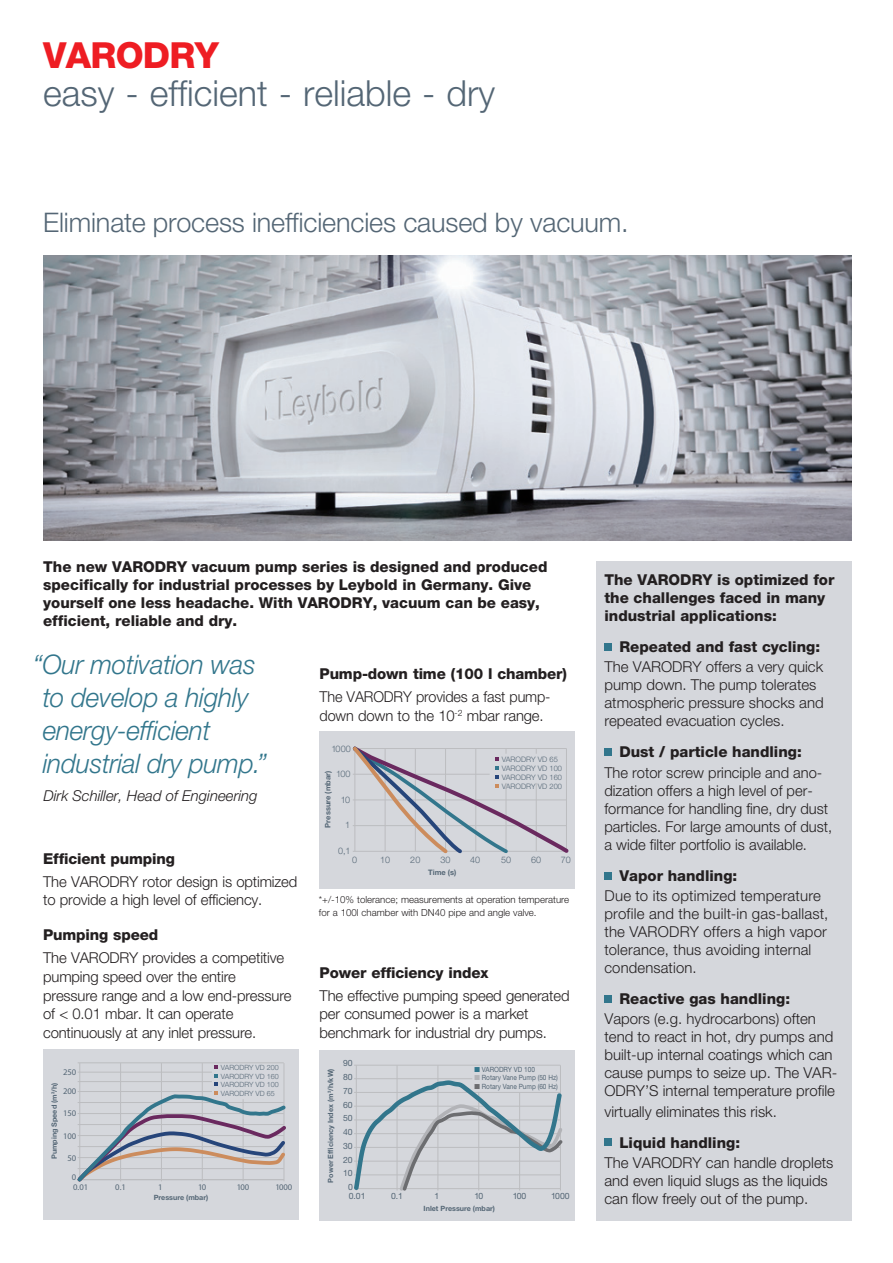
<style>
.page{position:relative;width:893px;height:1263px;background:#fff}
.page>*{position:absolute;margin:0;border:0;box-sizing:border-box;transform-origin:0 0}
.Head_24_innen{font:300 36px "Helvetica Neue LTW1 G";color:#546675}
.Head_24_innen-2{font:800 36px "Helvetica Neue LTW1 G";letter-spacing:-.02em;color:#ee1d23}
.t1{font:italic 300 27px/33px "Helvetica Neue LTW1 G";letter-spacing:-.01em;color:#32768c}
.t2{font:300 27px "Helvetica Neue LTW1 G";letter-spacing:-.005em;color:#546675}
.Copy{font:300 15px/18px "Helvetica Neue LTW1 G";color:#231f20}
.Copy-2{font:800 15px/18px "Helvetica Neue LTW1 G";color:#231f20}
.Copy-3{font:300 15px/18.8px "Helvetica Neue LTW1 G";color:#231f20;scale:.96 1}
.t3{font:italic 300 15px "Helvetica Neue LTW1 G";color:#231f20}
.Copy-4{font:300 9.75px/13.5px "Helvetica Neue LTW1 G";color:#231f20}
.t4{font:300 9px "Helvetica Neue LTW1 G";color:#546675}
.t5{font:8.7px/10.2px "Helvetica Neue LT Std";color:#546675}
.t6{font:300 7.5px/9px "Helvetica Neue LTW1 G";color:#546675}
.t7{font:700 7.5px "Helvetica Neue LT Std";color:#546675}
.t8{font:700 7.2px "Helvetica Neue LT Std";color:#546675}
.t9{font:7.2px "Helvetica Neue LT Std";color:#546675;scale:.9 1}
.t10{font:300 7.2px/8.7px "Helvetica Neue LTW1 G";color:#546675;text-align:justify}
.s1{color:#32768c}
.s2{color:#b2b3b7}
.s3{color:#6c6d70}
</style>
<div class="page">
<img style="left:43px;top:255px;width:808px;height:285px">
<div style="left:596px;top:561px;width:255px;height:659px;background:#d5d7dc"></div>
<div style="left:604px;top:643px;width:8px;height:7px;background:#32768c"></div>
<div style="left:604px;top:748px;width:8px;height:8px;background:#32768c"></div>
<div style="left:604px;top:872px;width:8px;height:7px;background:#32768c"></div>
<div style="left:604px;top:995px;width:8px;height:8px;background:#32768c"></div>
<div style="left:604px;top:1138px;width:8px;height:8px;background:#32768c"></div>
<div style="left:43px;top:1050px;width:255px;height:170px;background:#d5d7dc"></div>
<hr style="left:78px;top:1062px;width:206px;height:1px;background:#bcbdc0">
<hr style="left:80px;top:1063px;width:1px;height:118px;background:#bcbdc0">
<hr style="left:120px;top:1063px;width:1px;height:118px;background:#bcbdc0">
<hr style="left:161px;top:1063px;width:1px;height:118px;background:#bcbdc0">
<hr style="left:202px;top:1063px;width:1px;height:118px;background:#bcbdc0">
<hr style="left:284px;top:1063px;width:1px;height:118px;background:#bcbdc0">
<hr style="left:78px;top:1081px;width:134px;height:1px;background:#bcbdc0">
<hr style="left:78px;top:1072px;width:134px;height:1px;background:#bcbdc0">
<div style="left:320px;top:731px;width:255px;height:158px;background:#d5d7dc"></div>
<div style="left:320px;top:1050px;width:255px;height:170px;background:#d5d7dc"></div>
<hr style="left:397px;top:1065px;width:1px;height:125px;background:#bcbdc0">
<hr style="left:438px;top:1065px;width:1px;height:125px;background:#bcbdc0">
<hr style="left:356px;top:1065px;width:1px;height:125px;background:#bcbdc0">
<hr style="left:560px;top:1065px;width:1px;height:125px;background:#bcbdc0">
<hr style="left:354px;top:1065px;width:206px;height:1px;background:#bcbdc0">
<svg style="left:354px;top:1078px;width:209px;height:113px"></svg>
<svg style="left:352px;top:746px;width:217px;height:108px"></svg>
<svg style="left:77px;top:1083px;width:209px;height:99px"></svg>
<p class="Head_24_innen-2" style="left:43px;top:34px;width:177px">VARODRY</p>
<p class="Head_24_innen" style="left:43px;top:72px;width:454px">easy - efficient - reliable - dry</p>
<p class="t2" style="left:43px;top:206px;width:587px">Eliminate process inefficiencies caused by vacuum.</p>
<p class="Copy-2" style="left:43px;top:558px;width:506px">The new VARODRY vacuum pump series is designed and produced specifically for industrial processes by Leybold in Germany. Give yourself one less headache. With VARODRY, vacuum can be easy, efficient, reliable and dry.</p>
<p class="t1" style="left:33px;top:647px;width:224px">“Our motivation was</p>
<p class="t1" style="left:43px;top:680px;width:226px">to develop a highly energy-efficient industrial dry pump.”</p>
<p class="t3" style="left:44px;top:786px;width:215px">Dirk Schiller, Head of Engineering</p>
<p class="Copy-2" style="left:320px;top:665px;width:249px">Pump-down time (100 l chamber)</p>
<p class="Copy-3" style="left:320px;top:687px;width:242px">The VARODRY provides a fast pump&shy;down down to the 10<sup>-2</sup> mbar range.</p>
<p class="t4" style="left:332px;top:743px;width:21px">1000</p>
<p class="t4" style="left:336px;top:768px;width:16px">100</p>
<p class="t7" style="left:323px;top:827px;width:58px;rotate:-90deg">Pressure (mbar)</p>
<p class="t4" style="left:341px;top:794px;width:11px">10</p>
<p class="t4" style="left:345px;top:819px;width:7px">1</p>
<p class="t6" style="left:502px;top:754px;width:62px">VARODRY VD 65<br>VARODRY VD 100<br>VARODRY VD 160<br>VARODRY VD 200</p>
<p class="Copy-2" style="left:43px;top:849px;width:133px">Efficient pumping</p>
<p class="Copy" style="left:43px;top:872px;width:256px;line-height:18.8px">The VARODRY rotor design is optimized to provide a high level of efficiency.</p>
<p class="Copy-2" style="left:43px;top:926px;width:117px">Pumping speed</p>
<p class="Copy" style="left:43px;top:948px;width:250px;line-height:18.8px">The VARODRY provides a competitive pumping speed over the entire pressure range and a low end-pressure of &lt; 0.01 mbar. It can operate continuously at any inlet pressure.</p>
<p class="t4" style="left:338px;top:845px;width:14px">0,1</p>
<p class="t4" style="left:352px;top:854px;width:7px">0</p>
<p class="t4" style="left:380px;top:854px;width:12px">10</p>
<p class="t4" style="left:410px;top:854px;width:12px">20</p>
<p class="t4" style="left:441px;top:854px;width:12px">30</p>
<p class="t4" style="left:470px;top:854px;width:12px">40</p>
<p class="t4" style="left:501px;top:854px;width:12px">50</p>
<p class="t4" style="left:531px;top:854px;width:12px">60</p>
<p class="t4" style="left:561px;top:854px;width:12px">70</p>
<p class="t7" style="left:428px;top:868px;width:30px">Time (s)</p>
<p class="Copy-4" style="left:319px;top:892px;width:252px">*+/-10% tolerance; measurements at operation temperature for a 100l chamber with DN40 pipe and angle valve.</p>
<p class="Copy-2" style="left:320px;top:963px;width:170px">Power efficiency index</p>
<p class="Copy" style="left:320px;top:986px;width:251px;line-height:18.8px">The effective pumping speed generated per consumed power is a market benchmark for industrial dry pumps.</p>
<p class="t5" style="left:63px;top:1067px;width:15px">250</p>
<p class="t5" style="left:63px;top:1108px;width:15px">150</p>
<p class="t5" style="left:67px;top:1152px;width:10px">50</p>
<p class="t8" style="left:50px;top:1159px;width:78px;rotate:-90deg">Pumping Speed (m<sup>3</sup>/h)</p>
<p class="t5" style="left:63px;top:1086px;width:15px">200</p>
<p class="t5" style="left:63px;top:1130px;width:15px">100</p>
<p class="t10" style="left:221px;top:1063px;width:59px">VARODRY VD 200<br>VARODRY VD 160<br>VARODRY VD 100<br>VARODRY VD 65</p>
<p class="t5" style="left:72px;top:1171px;width:18px">0<br>0.01</p>
<p class="t5" style="left:115px;top:1181px;width:12px">0.1</p>
<p class="t5" style="left:158px;top:1181px;width:6px">1</p>
<p class="t5" style="left:198px;top:1181px;width:9px">10</p>
<p class="t5" style="left:237px;top:1181px;width:14px">100</p>
<p class="t5" style="left:276px;top:1181px;width:18px">1000</p>
<p class="t8" style="left:326px;top:1182px;width:116px;rotate:-90deg">Power Efficiency Index (m<sup>3</sup>/h/kW)</p>
<p class="t5" style="left:343px;top:1058px;width:11px">90</p>
<p class="t5" style="left:343px;top:1072px;width:11px">80</p>
<p class="t5" style="left:343px;top:1086px;width:11px">70</p>
<p class="t5" style="left:343px;top:1099px;width:11px">60</p>
<p class="t5" style="left:343px;top:1113px;width:11px">50</p>
<p class="t5" style="left:343px;top:1127px;width:11px">40</p>
<p class="t5" style="left:343px;top:1140px;width:11px">30</p>
<p class="t5" style="left:343px;top:1154px;width:11px">20</p>
<p class="t5" style="left:343px;top:1168px;width:11px">10</p>
<p class="t5" style="left:348px;top:1182px;width:6px">0</p>
<p class="t9" style="left:474px;top:1065px;width:69px"><span class="s1">■</span> VARODRY VD 100</p>
<p class="t9" style="left:474px;top:1074px;width:94px"><span class="s2">■</span> Rotary Vane Pump (50 Hz)</p>
<p class="t9" style="left:474px;top:1082px;width:94px"><span class="s3">■</span> Rotary Vane Pump (60 Hz)</p>
<p class="t8" style="left:154px;top:1193px;width:56px">Pressure (mbar)</p>
<p class="t5" style="left:349px;top:1190px;width:18px">0.01</p>
<p class="t5" style="left:391px;top:1190px;width:14px">0.1</p>
<p class="t5" style="left:434px;top:1190px;width:6px">1</p>
<p class="t5" style="left:474px;top:1190px;width:10px">10</p>
<p class="t5" style="left:513px;top:1190px;width:15px">100</p>
<p class="t5" style="left:551px;top:1190px;width:20px">1000</p>
<p class="t8" style="left:424px;top:1204px;width:73px">Inlet Pressure (mbar)</p>
<p class="Copy-2" style="left:604px;top:570px;width:232px">The VARODRY is optimized for the challenges faced in many industrial applications:</p>
<p class="Copy-2" style="left:619px;top:638px;width:202px">Repeated and fast cycling:</p>
<p class="Copy" style="left:604px;top:658px;width:221px">The VARODRY offers a very quick pump down. The pump tolerates atmospheric pressure shocks and repeated evacuation cycles.</p>
<p class="Copy-2" style="left:619px;top:743px;width:184px">Dust / particle handling:</p>
<p class="Copy" style="left:604px;top:763px;width:229px">The rotor screw principle and ano&shy;dization offers a high level of per&shy;formance for handling fine, dry dust particles. For large amounts of dust, a wide filter portfolio is available.</p>
<p class="Copy-2" style="left:619px;top:866px;width:119px">Vapor handling:</p>
<p class="Copy" style="left:604px;top:886px;width:225px">Due to its optimized temperature profile and the built-in gas-ballast, the VARODRY offers a high vapor tolerance, thus avoiding internal condensation.</p>
<p class="Copy-2" style="left:619px;top:990px;width:172px">Reactive gas handling:</p>
<p class="Copy" style="left:604px;top:1010px;width:234px">Vapors (e.g. hydrocarbons) often tend to react in hot, dry pumps and built-up internal coatings which can cause pumps to seize up. The VAR-ODRY’S internal temperature profile</p>
<p class="Copy" style="left:604px;top:1102px;width:174px">virtually eliminates this risk.</p>
<p class="Copy-2" style="left:619px;top:1133px;width:122px">Liquid handling:</p>
<p class="Copy" style="left:604px;top:1153px;width:230px">The VARODRY can handle droplets and even liquid slugs as the liquids can flow freely out of the pump.</p>
</div>
